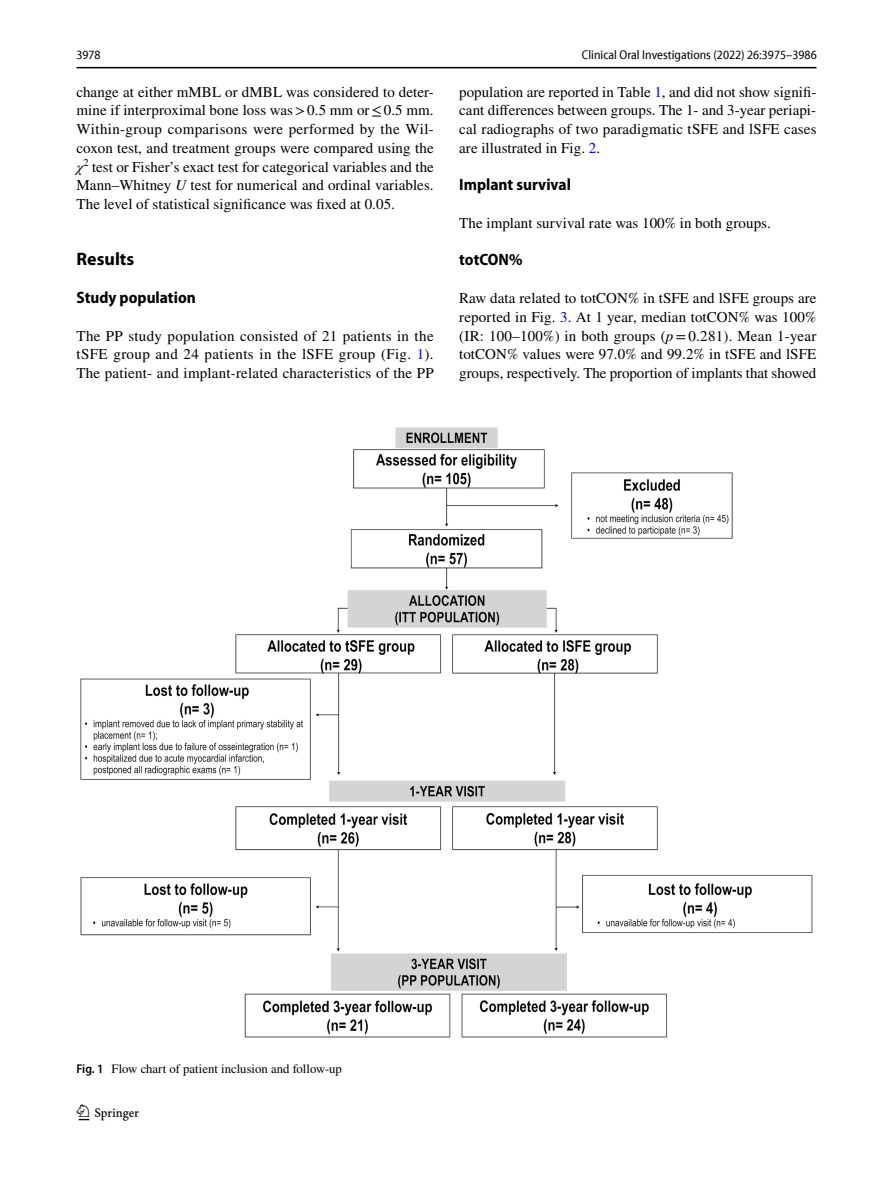
<style>
.page{position:relative;width:893px;height:1187px;background:#fff}
.page>*{position:absolute;margin:0;border:0;box-sizing:border-box;transform-origin:0 0}
.t1{font:22.5px "Springnew Regular 2";color:#000}
.t2{font:700 18px "Myriad Pro";color:#000}
.t3{font:700 semi-condensed 16.5px "Myriad Pro";color:#000}
.t4{font:15px/18.8px "STIX";letter-spacing:.005em;color:#000;text-align:justify}
.t5{font:semi-condensed 12.75px "Myriad Pro Unic";color:#000}
.t6{font:12.75px "STIX";color:#000}
.s1{font-style:italic}
.s2{color:#00f}
.s3{font-family:"Myriad Pro";font-weight:600;font-stretch:semi-condensed}
</style>
<div class="page">
<hr style="left:77px;top:67px;width:739px;height:1px;background:#000">
<img style="left:81px;top:427px;width:731px;height:610px">
<p class="t5" style="left:76px;top:50px;width:26px">3978</p>
<p class="t5" style="left:582px;top:50px;width:236px">Clinical Oral Investigations (2022) 26:3975–3986</p>
<p class="t4" style="left:77px;top:83px;width:359px">change at either mMBL or dMBL was considered to deter&shy;mine if interproximal bone loss was&gt;0.5 mm or≤0.5 mm.<br>Within-group comparisons were performed by the Wil&shy;coxon test, and treatment groups were compared using the <span class="s1">χ</span><sup>2</sup> test or Fisher’s exact test for categorical variables and the Mann–Whitney <span class="s1">U</span> test for numerical and ordinal variables.<br>The level of statistical significance was fixed at 0.05.</p>
<p class="t2" style="left:77px;top:248px;width:59px">Results</p>
<p class="t3" style="left:77px;top:288px;width:121px">Study population</p>
<p class="t4" style="left:77px;top:327px;width:359px">The PP study population consisted of 21 patients in the tSFE group and 24 patients in the lSFE group (Fig. <span class="s2">1</span>).<br>The patient- and implant-related characteristics of the PP</p>
<p class="t4" style="left:459px;top:83px;width:359px">population are reported in Table <span class="s2">1</span>, and did not show signifi&shy;cant differences between groups. The 1- and 3-year periapi&shy;cal radiographs of two paradigmatic tSFE and lSFE cases are illustrated in Fig. <span class="s2">2</span>.</p>
<p class="t3" style="left:459px;top:176px;width:113px">Implant survival</p>
<p class="t4" style="left:459px;top:214px;width:313px">The implant survival rate was 100% in both groups.</p>
<p class="t3" style="left:459px;top:251px;width:65px">totCON%</p>
<p class="t4" style="left:459px;top:289px;width:359px">Raw data related to totCON% in tSFE and lSFE groups are reported in Fig. <span class="s2">3</span>. At 1 year, median totCON% was 100% (IR: 100–100%) in both groups (<span class="s1">p</span>=0.281). Mean 1-year totCON% values were 97.0% and 99.2% in tSFE and lSFE groups, respectively. The proportion of implants that showed</p>
<p class="t6" style="left:77px;top:1059px;width:267px"><span class="s3">Fig. 1</span> Flow chart of patient inclusion and follow-up</p>
<h1 class="t1" style="left:79px;top:1104px;width:62px">1 3</h1>
</div>
